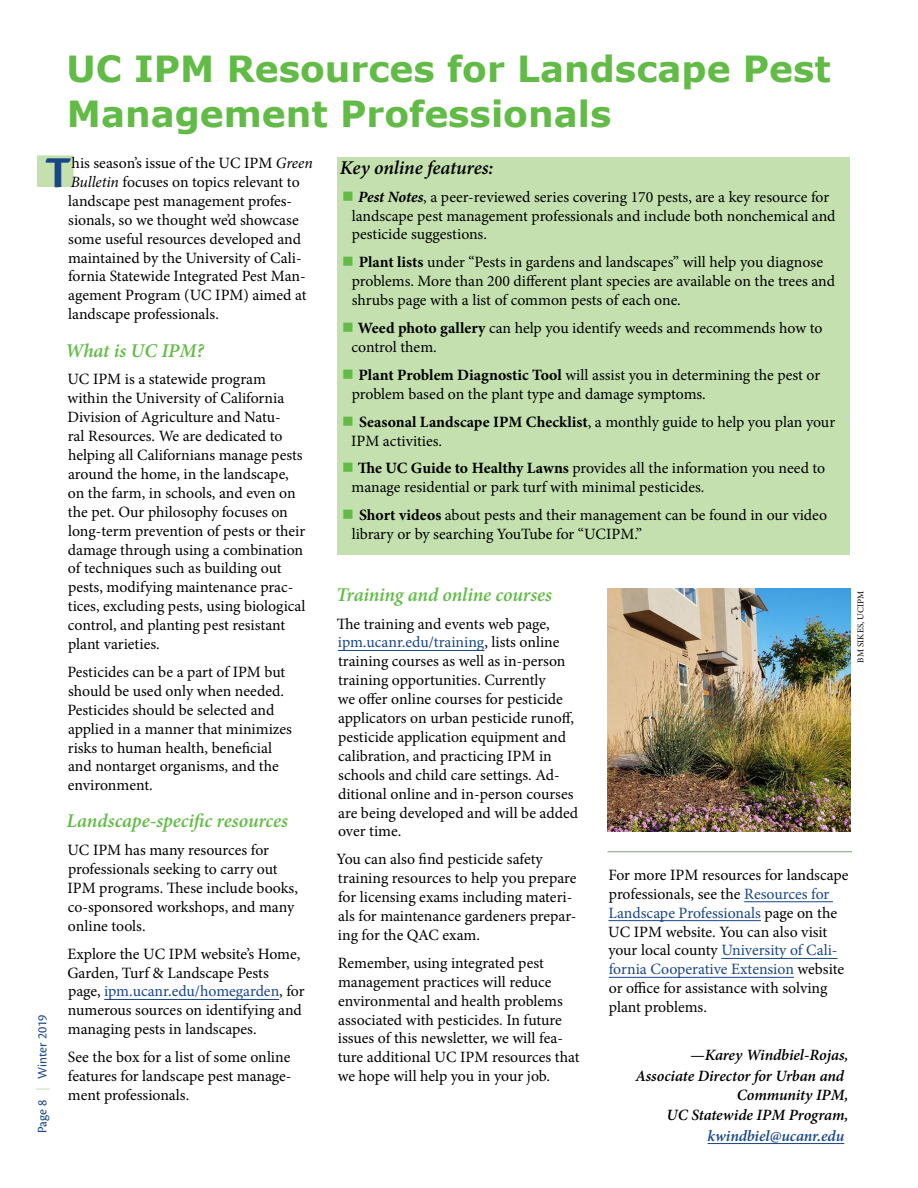
<style>
.page{position:relative;width:918px;height:1188px;background:#fff}
.page>*{position:absolute;margin:0;border:0;box-sizing:border-box;transform-origin:0 0}
.t1{font:700 45.9px "Cronos Pro";color:#194687}
.t2{font:700 36px/45px "Verdana";color:#62bb46}
.t3{font:italic 600 19.5px "Minion Pro";letter-spacing:-.005em;color:#62bb46}
.t4{font:italic 600 19.5px "Minion Pro";letter-spacing:-.01em;color:#000}
.t5{font:15.75px/18.9px "Minion Pro";color:#000}
.t6{font:italic 600 15.75px/20.4px "Minion Pro";letter-spacing:-.005em;color:#000;text-align:right}
.t7{font:italic 600 15.75px "Minion Pro";letter-spacing:-.005em;color:#194687}
.t8{font:13.5px "Cronos Pro";color:#194687}
.t9{font:9px "Minion Pro";letter-spacing:.01em;color:#000}
.s1{font-style:italic}
.s2{color:#62bb46}
.s3{font-weight:700;font-style:italic}
.s4{font-weight:700}
.s5{color:#194687}
.s6{color:#c3e0ae}
</style>
<div class="page">
<div style="left:35px;top:154px;width:40px;height:35px;background:#c3e0ae;border:2px solid #fff"></div>
<hr style="left:104px;top:999px;width:175px;height:1px;background:#194687">
<div style="left:338px;top:157px;width:512px;height:397px;background:#c3e0ae"></div>
<hr style="left:338px;top:650px;width:146px;height:1px;background:#194687">
<hr style="left:744px;top:901px;width:89px;height:1px;background:#194687">
<hr style="left:608px;top:920px;width:153px;height:1px;background:#194687">
<hr style="left:721px;top:958px;width:117px;height:1px;background:#194687">
<hr style="left:609px;top:977px;width:185px;height:1px;background:#194687">
<hr style="left:708px;top:1143px;width:136px;height:1px;background:#194687">
<hr style="left:608px;top:851px;width:244px;height:1px;background:#75a873">
<img style="left:608px;top:589px;width:242px;height:243px">
<h2 class="t2" style="left:67px;top:46px;width:766px">UC IPM Resources for Landscape Pest<br>Management Professionals</h2>
<p class="t5" style="left:68px;top:154px;width:246px">his season’s issue of the UC IPM <span class="s1">Green Bulletin</span> focuses on topics relevant to landscape pest management profes&shy;sionals, so we thought we’d showcase some useful resources developed and maintained by the University of Cali&shy;fornia Statewide Integrated Pest Man&shy;agement Program (UC IPM) aimed at landscape professionals.</p>
<p class="t4" style="left:340px;top:154px;width:155px">Key online features:</p>
<h1 class="t1" style="left:45px;top:146px;width:27px">T</h1>
<p class="t5" style="left:352px;top:187px;width:485px;text-indent:-9px"><span class="s2">■</span> <span class="s3">Pest Notes</span>, a peer-reviewed series covering 170 pests, are a key resource for landscape pest management professionals and include both nonchemical and pesticide suggestions.</p>
<p class="t5" style="left:352px;top:253px;width:485px;text-indent:-9px"><span class="s2">■</span> <span class="s4">Plant lists</span> under “Pests in gardens and landscapes” will help you diagnose problems. More than 200 different plant species are available on the trees and shrubs page with a list of common pests of each one.</p>
<p class="t5" style="left:352px;top:319px;width:472px;text-indent:-9px"><span class="s2">■</span> <span class="s4">Weed photo gallery</span> can help you identify weeds and recommends how to control them.</p>
<p class="t5" style="left:352px;top:365px;width:470px;text-indent:-9px"><span class="s2">■</span> <span class="s4">Plant Problem Diagnostic Tool</span> will assist you in determining the pest or problem based on the plant type and damage symptoms.</p>
<p class="t5" style="left:351px;top:412px;width:486px;text-indent:-9px"><span class="s2">■</span> <span class="s4">Seasonal Landscape IPM Checklist</span>, a monthly guide to help you plan your<br>IPM activities.</p>
<p class="t5" style="left:352px;top:459px;width:475px;text-indent:-9px"><span class="s2">■</span> <span class="s4">The UC Guide to Healthy Lawns</span> provides all the information you need to manage residential or park turf with minimal pesticides.</p>
<p class="t5" style="left:352px;top:506px;width:477px;text-indent:-9px"><span class="s2">■</span> <span class="s4">Short videos</span> about pests and their management can be found in our video library or by searching YouTube for “UCIPM.”</p>
<p class="t3" style="left:65px;top:337px;width:140px">What is UC IPM?</p>
<p class="t5" style="left:67px;top:370px;width:240px">UC IPM is a statewide program within the University of California Division of Agriculture and Natu-<br>ral Resources. We are dedicated to helping all Californians manage pests around the home, in the landscape, on the farm, in schools, and even on the pet. Our philosophy focuses on long-term prevention of pests or their damage through using a combination of techniques such as building out pests, modifying maintenance prac&shy;tices, excluding pests, using biological control, and planting pest resistant plant varieties.</p>
<p class="t5" style="left:67px;top:663px;width:226px">Pesticides can be a part of IPM but should be used only when needed.<br>Pesticides should be selected and applied in a manner that minimizes risks to human health, beneficial and nontarget organisms, and the environment.</p>
<p class="t3" style="left:67px;top:807px;width:223px">Landscape-specific resources</p>
<p class="t5" style="left:67px;top:841px;width:232px">UC IPM has many resources for professionals seeking to carry out<br>IPM programs. These include books, co-sponsored workshops, and many online tools.</p>
<p class="t5" style="left:67px;top:944px;width:239px">Explore the UC IPM website’s Home, Garden, Turf &amp; Landscape Pests page, <span class="s5">ipm.ucanr.edu/homegarden</span>, for numerous sources on identifying and managing pests in landscapes.</p>
<p class="t5" style="left:68px;top:1048px;width:225px;text-align:justify">See the box for a list of some online features for landscape pest manage&shy;ment professionals.</p>
<p class="t3" style="left:336px;top:581px;width:218px">Training and online courses</p>
<p class="t5" style="left:337px;top:614px;width:243px">The training and events web page, <span class="s5">ipm.ucanr.edu/training</span>, lists online training courses as well as in-person training opportunities. Currently<br>we offer online courses for pesticide applicators on urban pesticide runoff, pesticide application equipment and calibration, and practicing IPM in schools and child care settings. Ad&shy;ditional online and in-person courses are being developed and will be added over time.</p>
<p class="t5" style="left:337px;top:850px;width:241px">You can also find pesticide safety training resources to help you prepare for licensing exams including materi&shy;als for maintenance gardeners prepar&shy;ing for the QAC exam.</p>
<p class="t5" style="left:338px;top:953px;width:243px">Remember, using integrated pest management practices will reduce environmental and health problems associated with pesticides. In future issues of this newsletter, we will fea&shy;ture additional UC IPM resources that we hope will help you in your job.</p>
<p class="t5" style="left:608px;top:865px;width:242px">For more IPM resources for landscape professionals, see the <span class="s5">Resources for Landscape Professionals</span> page on the UC IPM website. You can also visit your local county <span class="s5">University of Cali&shy;fornia Cooperative Extension</span> website or office for assistance with solving plant problems.</p>
<p class="t6" style="left:635px;top:1045px;width:215px">—Karey Windbiel-Rojas,<br>Associate Director for Urban and</p>
<p class="t6" style="left:667px;top:1084px;width:183px">Community IPM,<br>UC Statewide IPM Program,</p>
<p class="t7" style="left:708px;top:1124px;width:138px">kwindbiel@ucanr.edu</p>
<p class="t8" style="left:35px;top:1133px;width:120px;rotate:-90deg">Page 8 <span class="s6">|</span> Winter 2019</p>
<p class="t9" style="left:855px;top:663px;width:73px;rotate:-90deg">BM SIKES, UCIPM</p>
</div>
